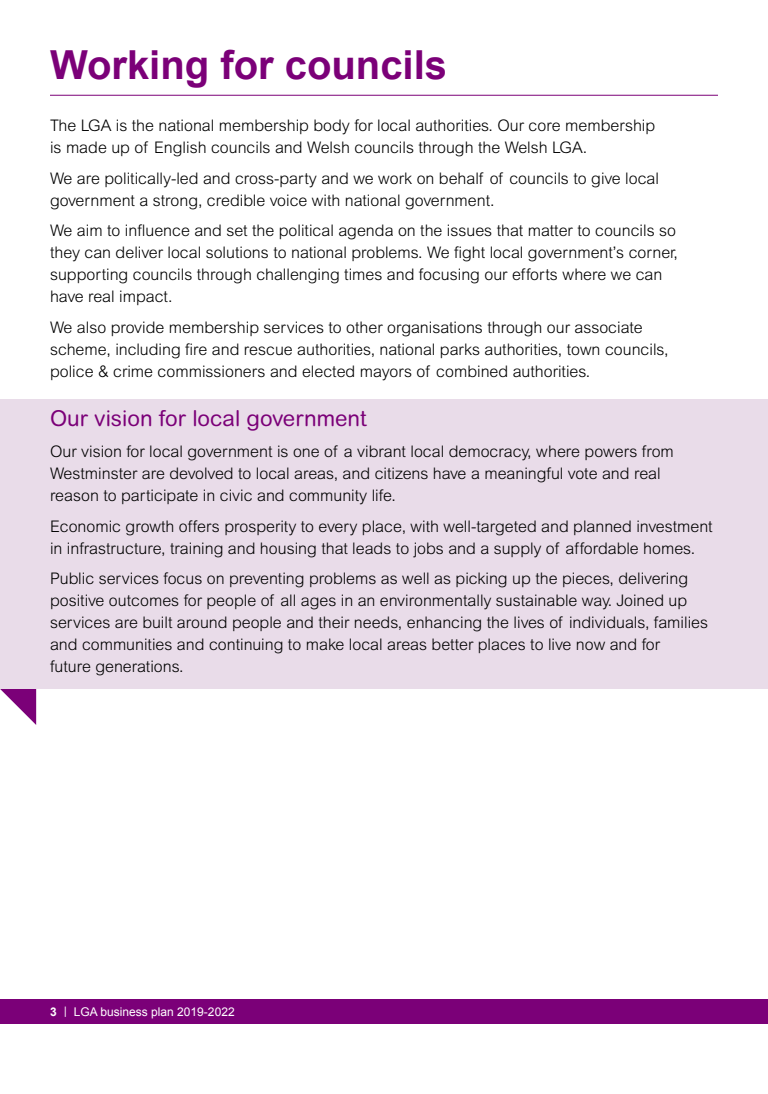
<style>
.page{position:relative;width:768px;height:1094px;background:#fff}
.page>*{position:absolute;margin:0;border:0;box-sizing:border-box;transform-origin:0 0}
.A4_Heading{font:700 40px "Arial";color:#7b0078}
.A4_Subhead{font:22px "Arial Rounded MT";color:#7b0078}
.A4_Body{font:300 16px/22px "Arial MT Std";color:#000}
.t1{font:12px "Arial";color:#fff}
.s1{font-weight:700}
.s2{font-family:"DIN"}
</style>
<div class="page">
<div style="left:0;top:999px;width:768px;height:25px;background:#7b0078"></div>
<svg style="left:0;top:689px;width:36px;height:36px"></svg>
<div style="left:0;top:399px;width:768px;height:290px;background:#e9dce9"></div>
<hr style="left:50px;top:95px;width:668px;height:1px;background:#7b0078">
<p class="A4_Heading" style="left:50px;top:39px;width:399px">Working for councils</p>
<p class="A4_Body" style="left:50px;top:114px;width:607px">The LGA is the national membership body for local authorities. Our core membership is made up of English councils and Welsh councils through the Welsh LGA.</p>
<p class="A4_Body" style="left:50px;top:167px;width:611px">We are politically-led and cross-party and we work on behalf of councils to give local government a strong, credible voice with national government.</p>
<p class="A4_Body" style="left:50px;top:219px;width:629px">We aim to influence and set the political agenda on the issues that matter to councils so they can deliver local solutions to national problems. We fight local government’s corner, supporting councils through challenging times and focusing our efforts where we can have real impact.</p>
<p class="A4_Body" style="left:50px;top:316px;width:620px">We also provide membership services to other organisations through our associate scheme, including fire and rescue authorities, national parks authorities, town councils, police &amp; crime commissioners and elected mayors of combined authorities.</p>
<p class="A4_Subhead" style="left:50px;top:406px;width:318px">Our vision for local government</p>
<p class="A4_Body" style="left:50px;top:440px;width:625px">Our vision for local government is one of a vibrant local democracy, where powers from<br>Westminster are devolved to local areas, and citizens have a meaningful vote and real reason to participate in civic and community life.</p>
<p class="A4_Body" style="left:50px;top:515px;width:664px">Economic growth offers prosperity to every place, with well-targeted and planned investment in infrastructure, training and housing that leads to jobs and a supply of affordable homes.</p>
<p class="A4_Body" style="left:50px;top:567px;width:660px">Public services focus on preventing problems as well as picking up the pieces, delivering positive outcomes for people of all ages in an environmentally sustainable way. Joined up services are built around people and their needs, enhancing the lives of individuals, families and communities and continuing to make local areas better places to live now and for<br>future generations.</p>
<p class="t1" style="left:50px;top:1004px;width:186px"><span class="s1">3</span> <span class="s2">|</span> LGA business plan 2019-2022</p>
</div>
